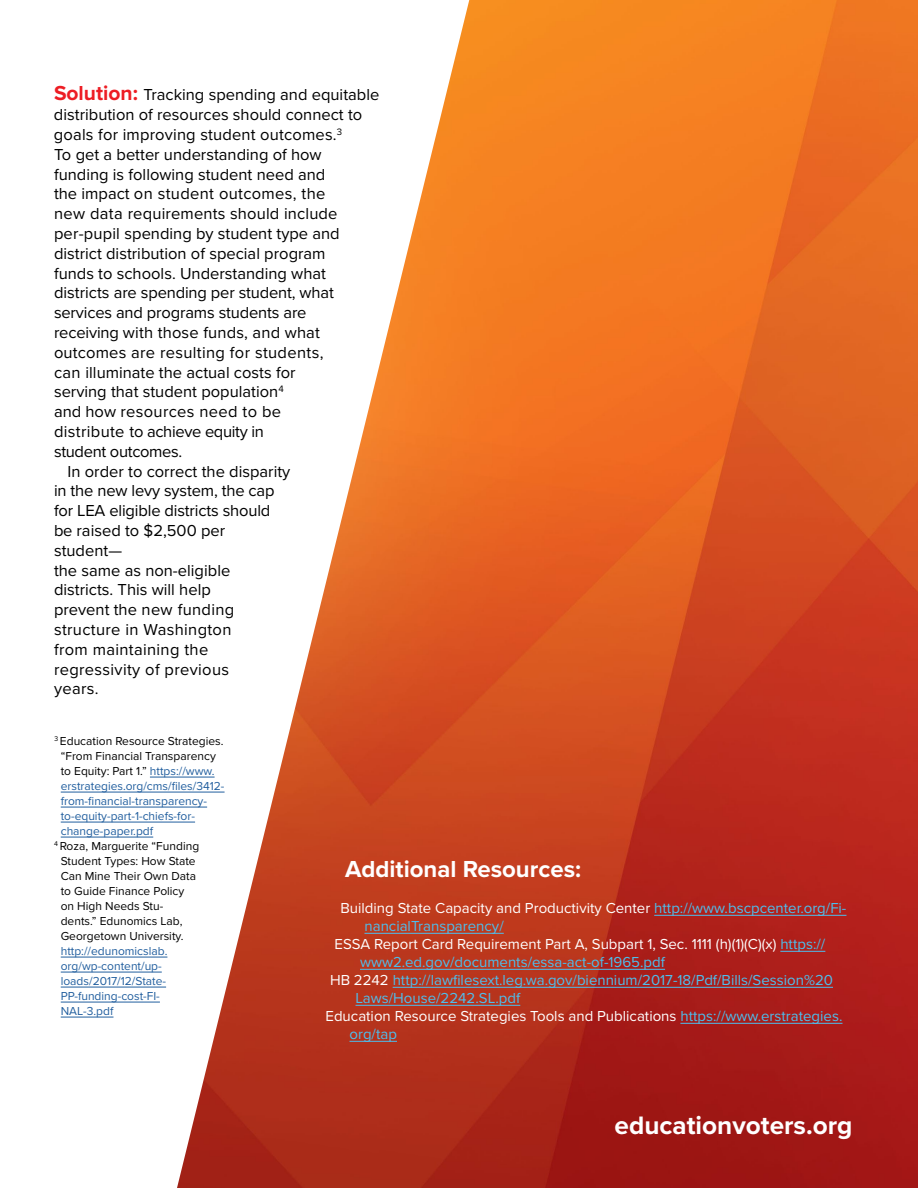
<style>
.page{position:relative;width:918px;height:1188px;background:#fff}
.page>*{position:absolute;margin:0;border:0;box-sizing:border-box;transform-origin:0 0}
.t1{font:700 26.1px "Proxima Nova";color:#fff}
.t2{font:700 24px "Proxima Nova";color:#fff}
.t3{font:16.5px "Proxima Nova";color:#000}
.t4{font:16.5px "Proxima Nova";letter-spacing:.02em;color:#000}
.t5{font:16.5px "Proxima Nova";letter-spacing:-.02em;color:#000}
.t6{font:15px "Proxima Nova";color:#fff}
.t7{font:15px "Proxima Nova";color:#4dbeed}
.t8{font:12px "Proxima Nova";color:#000}
.t9{font:12px/15px "Proxima Nova";color:#215e9e}
.s1{font-weight:700;font-size:21px;color:#ed1d24}
.s2{color:#215e9e}
.s3{color:#4dbeed}
.s4{color:#fff}
</style>
<div class="page">
<img style="left:177px;top:0;width:741px;height:1188px">
<hr style="left:654px;top:915px;width:192px;height:1px;background:#4dbeed">
<hr style="left:364px;top:933px;width:140px;height:1px;background:#4dbeed">
<hr style="left:780px;top:951px;width:45px;height:1px;background:#4dbeed">
<hr style="left:360px;top:969px;width:305px;height:1px;background:#4dbeed">
<hr style="left:393px;top:987px;width:440px;height:1px;background:#4dbeed">
<hr style="left:356px;top:1005px;width:164px;height:1px;background:#4dbeed">
<hr style="left:680px;top:1023px;width:162px;height:1px;background:#4dbeed">
<hr style="left:350px;top:1041px;width:47px;height:1px;background:#4dbeed">
<hr style="left:150px;top:777px;width:65px;height:1px;background:#215e9e">
<hr style="left:61px;top:792px;width:164px;height:1px;background:#215e9e">
<hr style="left:61px;top:807px;width:146px;height:1px;background:#215e9e">
<hr style="left:61px;top:822px;width:134px;height:1px;background:#215e9e">
<hr style="left:61px;top:837px;width:92px;height:1px;background:#215e9e">
<hr style="left:61px;top:957px;width:106px;height:1px;background:#215e9e">
<hr style="left:61px;top:972px;width:101px;height:1px;background:#215e9e">
<hr style="left:61px;top:987px;width:105px;height:1px;background:#215e9e">
<hr style="left:61px;top:1002px;width:99px;height:1px;background:#215e9e">
<hr style="left:61px;top:1017px;width:52px;height:1px;background:#215e9e">
<p class="t3" style="left:54px;top:85px;width:327px"><span class="s1">Solution:</span> Tracking spending and equitable</p>
<p class="t3" style="left:54px;top:105px;width:310px">distribution of resources should connect to</p>
<p class="t3" style="left:54px;top:125px;width:290px">goals for improving student outcomes.<sup>3</sup></p>
<p class="t3" style="left:54px;top:145px;width:269px">To get a better understanding of how</p>
<p class="t3" style="left:54px;top:164px;width:273px">funding is following student need and</p>
<p class="t4" style="left:54px;top:184px;width:273px">the impact on student outcomes, the</p>
<p class="t3" style="left:54px;top:204px;width:285px">new data requirements should include</p>
<p class="t3" style="left:54px;top:224px;width:287px">per-pupil spending by student type and</p>
<p class="t3" style="left:54px;top:244px;width:273px">district distribution of special program</p>
<p class="t3" style="left:54px;top:263px;width:274px">funds to schools. Understanding what</p>
<p class="t3" style="left:54px;top:283px;width:281px">districts are spending per student, what</p>
<p class="t3" style="left:54px;top:303px;width:254px">services and programs students are</p>
<p class="t3" style="left:54px;top:323px;width:268px">receiving with those funds, and what</p>
<p class="t4" style="left:54px;top:343px;width:271px">outcomes are resulting for students,</p>
<p class="t3" style="left:54px;top:362px;width:243px">can illuminate the actual costs for</p>
<p class="t3" style="left:54px;top:382px;width:231px">serving that student population<sup>4</sup></p>
<p class="t4" style="left:54px;top:402px;width:229px">and how resources need to be</p>
<p class="t5" style="left:54px;top:422px;width:211px">distribute to achieve equity in</p>
<p class="t5" style="left:54px;top:442px;width:130px">student outcomes.</p>
<p class="t3" style="left:67px;top:461px;width:224px">In order to correct the disparity</p>
<p class="t3" style="left:54px;top:481px;width:222px">in the new levy system, the cap</p>
<p class="t3" style="left:54px;top:501px;width:218px">for LEA eligible districts should</p>
<p class="t3" style="left:54px;top:521px;width:173px">be raised to $2,500 per</p>
<p class="t3" style="left:54px;top:541px;width:70px">student—</p>
<p class="t3" style="left:54px;top:560px;width:178px">the same as non-eligible</p>
<p class="t3" style="left:54px;top:580px;width:158px">districts. This will help</p>
<p class="t3" style="left:54px;top:600px;width:182px">prevent the new funding</p>
<p class="t4" style="left:54px;top:620px;width:179px">structure in Washington</p>
<p class="t4" style="left:54px;top:640px;width:156px">from maintaining the</p>
<p class="t4" style="left:54px;top:659px;width:177px">regressivity of previous</p>
<p class="t3" style="left:54px;top:679px;width:46px">years.</p>
<p class="t8" style="left:54px;top:734px;width:171px"><sup>3</sup> Education Resource Strategies.</p>
<p class="t8" style="left:61px;top:749px;width:157px">“From Financial Transparency</p>
<p class="t8" style="left:61px;top:764px;width:155px">to Equity: Part 1.” <span class="s2">https://www.</span></p>
<p class="t9" style="left:61px;top:779px;width:165px">erstrategies.org/cms/files/3412-</p>
<p class="t9" style="left:61px;top:794px;width:148px">from-financial-transparency-</p>
<p class="t9" style="left:61px;top:809px;width:136px">to-equity-part-1-chiefs-for-</p>
<p class="t9" style="left:61px;top:824px;width:94px">change-paper.pdf</p>
<p class="t8" style="left:54px;top:839px;width:147px"><sup>4</sup> Roza, Marguerite “Funding</p>
<p class="t8" style="left:61px;top:854px;width:136px">Student Types: How State</p>
<p class="t8" style="left:61px;top:869px;width:137px">Can Mine Their Own Data</p>
<p class="t8" style="left:61px;top:884px;width:125px">to Guide Finance Policy</p>
<p class="t8" style="left:61px;top:899px;width:104px">on High Needs Stu-</p>
<p class="t8" style="left:61px;top:914px;width:123px">dents.” Edunomics Lab,</p>
<p class="t8" style="left:61px;top:929px;width:124px">Georgetown University.</p>
<p class="t9" style="left:61px;top:944px;width:108px">http://edunomicslab. org/wp-content/up&shy;loads/2017/12/State-<br>PP-funding-cost-FI-<br>NAL-3.pdf</p>
<h2 class="t2" style="left:345px;top:855px;width:238px">Additional Resources:</h2>
<p class="t6" style="left:340px;top:899px;width:507px">Building State Capacity and Productivity Center <span class="s3">http://www.bscpcenter.org/Fi-</span></p>
<p class="t7" style="left:364px;top:917px;width:141px">nancialTransparency/</p>
<p class="t6" style="left:334px;top:935px;width:492px">ESSA Report Card Requirement Part A, Subpart 1, Sec. 1111 (h)(1)(C)(x) <span class="s3">https://</span></p>
<p class="t7" style="left:360px;top:953px;width:307px">www2.ed.gov/documents/essa-act-of-1965.pdf</p>
<p class="t7" style="left:330px;top:971px;width:505px"><span class="s4">HB 2242</span> http://lawfilesext.leg.wa.gov/biennium/2017-18/Pdf/Bills/Session%20</p>
<p class="t7" style="left:356px;top:989px;width:166px">Laws/House/2242.SL.pdf</p>
<p class="t6" style="left:326px;top:1007px;width:519px">Education Resource Strategies Tools and Publications <span class="s3">https://www.erstrategies.</span></p>
<p class="t7" style="left:350px;top:1025px;width:49px">org/tap</p>
<h1 class="t1" style="left:615px;top:1110px;width:239px">educationvoters.org</h1>
</div>
